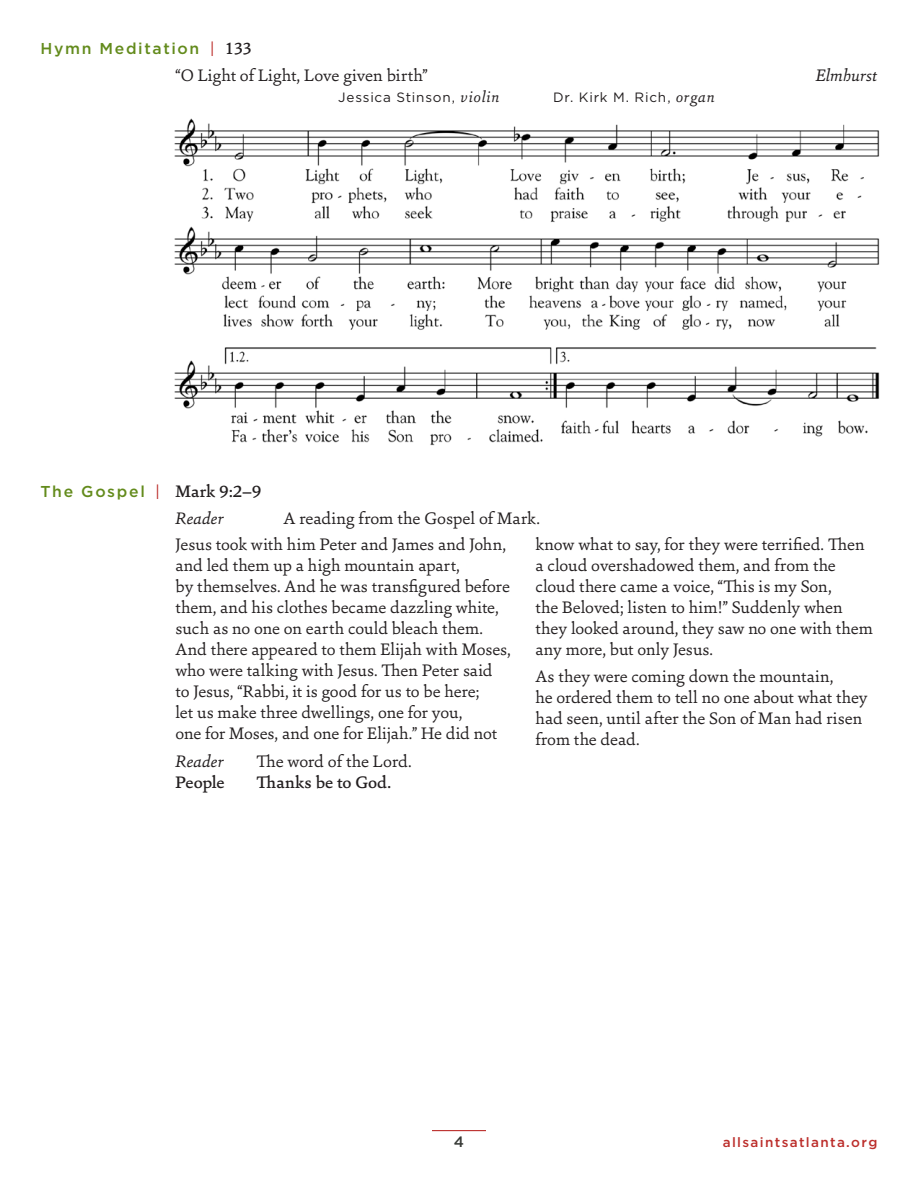
<style>
.page{position:relative;width:918px;height:1188px;background:#fff}
.page>*{position:absolute;margin:0;border:0;box-sizing:border-box;transform-origin:0 0}
.t1{font:18px/21px "Sina";color:#231f20}
.t2{font:italic 18px "Sina";color:#231f20}
.t3{font:500 18px "Sina";color:#231f20}
.t4{font:500 15.75px "Gotham";letter-spacing:.105em;color:#638b1c}
.t5{font:500 15px "Gotham";color:#373a36}
.t6{font:13.5px "Gotham";letter-spacing:.06em;color:#231f20}
.t7{font:500 13.5px "Gotham";letter-spacing:.1em;color:#bc2f2c}
.s1{color:#bc2f2c}
.s2{font-family:"Sina";font-size:18px;color:#231f20}
.s3{font-family:"Sina";font-style:italic;font-size:16.5px}
</style>
<div class="page">
<hr style="left:432px;top:1130px;width:54px;height:1px;background:#bc2f2c">
<img style="left:174px;top:118px;width:706px;height:328px">
<p class="t4" style="left:40px;top:39px;width:213px">Hymn Meditation <span class="s1">|</span> <span class="s2">133</span></p>
<p class="t1" style="left:176px;top:65px;width:254px">“O Light of Light, Love given birth”</p>
<p class="t2" style="left:816px;top:64px;width:63px">Elmhurst</p>
<p class="t6" style="left:338px;top:89px;width:163px">Jessica Stinson, <span class="s3">violin</span></p>
<p class="t6" style="left:553px;top:89px;width:163px">Dr. Kirk M. Rich, <span class="s3">organ</span></p>
<p class="t4" style="left:40px;top:481px;width:223px">The Gospel <span class="s1">|</span> <span class="s2">Mark 9:2–9</span></p>
<p class="t2" style="left:176px;top:506px;width:50px">Reader</p>
<p class="t1" style="left:283px;top:507px;width:258px">A reading from the Gospel of Mark.</p>
<p class="t1" style="left:176px;top:534px;width:337px">Jesus took with him Peter and James and John, and led them up a high mountain apart,<br>by themselves. And he was transfigured before them, and his clothes became dazzling white, such as no one on earth could bleach them.<br>And there appeared to them Elijah with Moses, who were talking with Jesus. Then Peter said to Jesus, “Rabbi, it is good for us to be here;<br>let us make three dwellings, one for you,<br>one for Moses, and one for Elijah.” He did not</p>
<p class="t1" style="left:536px;top:534px;width:339px">know what to say, for they were terrified. Then a cloud overshadowed them, and from the cloud there came a voice, “This is my Son,<br>the Beloved; listen to him!” Suddenly when they looked around, they saw no one with them any more, but only Jesus.</p>
<p class="t1" style="left:536px;top:666px;width:333px">As they were coming down the mountain,<br>he ordered them to tell no one about what they had seen, until after the Son of Man had risen from the dead.</p>
<p class="t2" style="left:176px;top:749px;width:50px">Reader</p>
<p class="t1" style="left:256px;top:750px;width:157px">The word of the Lord.</p>
<p class="t3" style="left:176px;top:770px;width:51px">People</p>
<p class="t3" style="left:256px;top:770px;width:136px">Thanks be to God.</p>
<p class="t5" style="left:454px;top:1132px;width:12px">4</p>
<p class="t7" style="left:723px;top:1134px;width:156px">allsaintsatlanta.org</p>
</div>
